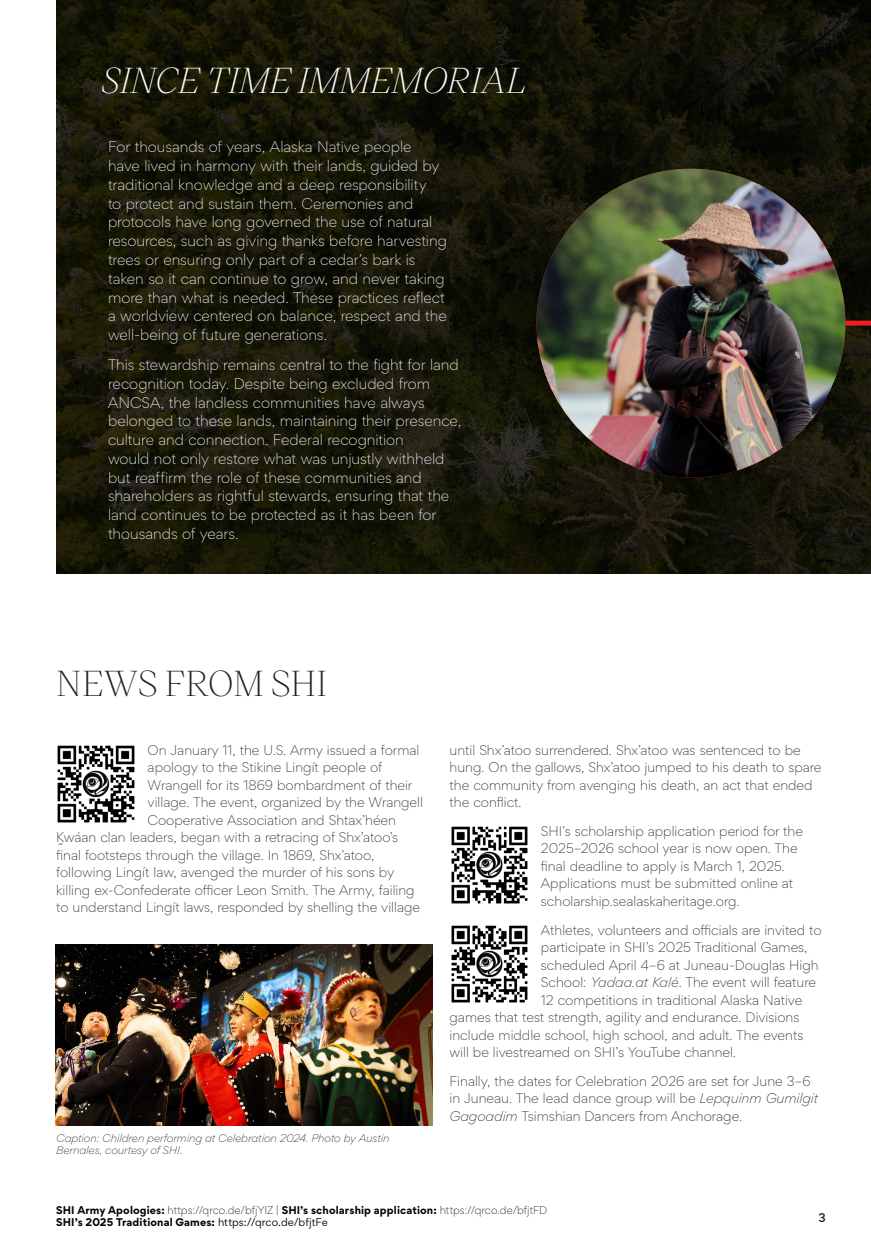
<style>
.page{position:relative;width:871px;height:1260px;background:#fff}
.page>*{position:absolute;margin:0;border:0;box-sizing:border-box;transform-origin:0 0}
.t1{font:italic 300 35px "Victor Serif";letter-spacing:-.015em;color:#fff}
.t2{font:300 35px "Victor Serif";letter-spacing:-.015em;color:#231f20}
.t3{font:100 15px "Montserrat";color:#231f20}
.t4{font:300 13.75px/18.8px "Gordita";letter-spacing:-.005em;color:#fff}
.t5{font:300 12.5px/17.5px "Gordita";color:#231f20}
.t6{font:500 11.25px "Gordita";color:#231f20}
.t7{font:700 10px/12px "Gordita";letter-spacing:.01em;color:#040503}
.t8{font:italic 300 10px/12px "Gordita";color:#231f20}
.s1{font-style:italic}
.s2{font-weight:300}
.s3{font-weight:400}
</style>
<div class="page">
<svg style="left:56px;top:0;width:815px;height:574px;background:#151507"></svg>
<div style="left:692px;top:321px;width:179px;height:5px;background:#ee1d23"></div>
<img style="left:56px;top:944px;width:376px;height:181px">
<img style="left:536px;top:169px;width:310px;height:309px">
<img style="left:57px;top:745px;width:78px;height:78px">
<img style="left:451px;top:826px;width:77px;height:78px">
<img style="left:451px;top:925px;width:77px;height:78px">
<h1 class="t1" style="left:101px;top:57px;width:427px">SINCE TIME IMMEMORIAL</h1>
<p class="t4" style="left:108px;top:137px;width:340px">For thousands of years, Alaska Native people have lived in harmony with their lands, guided by traditional knowledge and a deep responsibility<br>to protect and sustain them. Ceremonies and protocols have long governed the use of natural resources, such as giving thanks before harvesting trees or ensuring only part of a cedar’s bark is taken so it can continue to grow, and never taking more than what is needed. These practices reflect a worldview centered on balance, respect and the well-being of future generations.</p>
<p class="t4" style="left:108px;top:355px;width:355px">This stewardship remains central to the fight for land recognition today. Despite being excluded from ANCSA, the landless communities have always belonged to these lands, maintaining their presence, culture and connection. Federal recognition<br>would not only restore what was unjustly withheld but reaffirm the role of these communities and shareholders as rightful stewards, ensuring that the land continues to be protected as it has been for thousands of years.</p>
<h1 class="t2" style="left:56px;top:659px;width:272px">NEWS FROM SHI</h1>
<p class="t5" style="left:148px;top:740px;width:273px">On January 11, the U.S. Army issued a formal</p>
<p class="t5" style="left:148px;top:758px;width:236px">apology to the Stikine Lingít people of</p>
<p class="t5" style="left:148px;top:775px;width:266px">Wrangell for its 1869 bombardment of their</p>
<p class="t5" style="left:148px;top:793px;width:277px">village. The event, organized by the Wrangell</p>
<p class="t5" style="left:148px;top:810px;width:250px">Cooperative Association and Shtax’héen</p>
<p class="t5" style="left:56px;top:828px;width:343px">Kwáan clan leaders, began with a retracing of Shx’atoo’s</p>
<p class="t5" style="left:56px;top:845px;width:319px">final footsteps through the village. In 1869, Shx’atoo,</p>
<p class="t5" style="left:56px;top:863px;width:339px">following Lingít law, avenged the murder of his sons by</p>
<p class="t5" style="left:56px;top:880px;width:360px">killing ex-Confederate officer Leon Smith. The Army, failing</p>
<p class="t5" style="left:56px;top:898px;width:365px">to understand Lingít laws, responded by shelling the village</p>
<p class="t3" style="left:56px;top:827px;width:8px">̱</p>
<p class="t8" style="left:56px;top:1132px;width:335px">Caption: Children performing at Celebration 2024. Photo by Austin<br>Bernales, courtesy of SHI.</p>
<p class="t5" style="left:449px;top:740px;width:373px">until Shx’atoo surrendered. Shx’atoo was sentenced to be hung. On the gallows, Shx’atoo jumped to his death to spare the community from avenging his death, an act that ended the conflict.</p>
<p class="t5" style="left:541px;top:822px;width:264px">SHI’s scholarship application period for the 2025–2026 school year is now open. The final deadline to apply is March 1, 2025.<br>Applications must be submitted online at scholarship.sealaskaheritage.org.</p>
<p class="t5" style="left:541px;top:920px;width:282px">Athletes, volunteers and officials are invited to</p>
<p class="t5" style="left:541px;top:938px;width:268px">participate in SHI’s 2025 Traditional Games,</p>
<p class="t5" style="left:541px;top:955px;width:279px">scheduled April 4–6 at Juneau-Douglas High</p>
<p class="t5" style="left:541px;top:973px;width:276px">School: <span class="s1">Yadaa.at Kalé</span>. The event will feature</p>
<p class="t5" style="left:541px;top:990px;width:263px">12 competitions in traditional Alaska Native</p>
<p class="t5" style="left:449px;top:1008px;width:351px">games that test strength, agility and endurance. Divisions</p>
<p class="t5" style="left:449px;top:1025px;width:355px">include middle school, high school, and adult. The events</p>
<p class="t5" style="left:449px;top:1043px;width:288px">will be livestreamed on SHI’s YouTube channel.</p>
<p class="t5" style="left:449px;top:1072px;width:370px">Finally, the dates for Celebration 2026 are set for June 3–6 in Juneau. The lead dance group will be <span class="s1">Lepquinm Gumilgit<br>Gagoadim</span> Tsimshian Dancers from Anchorage.</p>
<p class="t7" style="left:56px;top:1204px;width:492px">SHI Army Apologies: <span class="s2">https://qrco.de/bfjYIZ |</span> SHI’s scholarship application: <span class="s2">https://qrco.de/bfjtFD<br></span>SHI’s 2025 Traditional Games: <span class="s3">https://qrco.de/bfjtFe</span></p>
<p class="t6" style="left:818px;top:1210px;width:9px">3</p>
</div>
